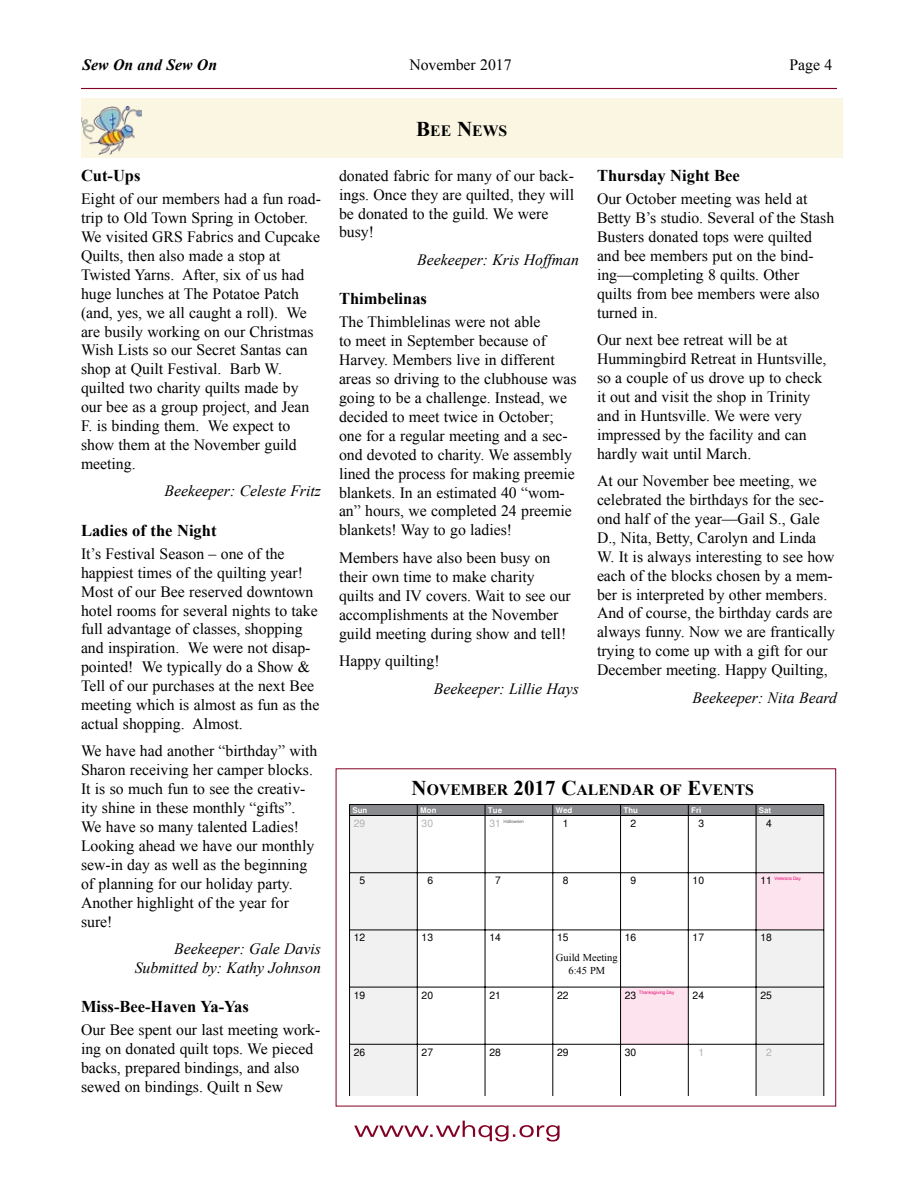
<style>
.page{position:relative;width:918px;height:1188px;background:#fff}
.page>*{position:absolute;margin:0;border:0;box-sizing:border-box;transform-origin:0 0}
.t1{font:700 16.5px "Times New Roman";color:#000}
.t2{font:15.75px/18.9px "Times New Roman";color:#000}
.t3{font:italic 15.75px/18.9px "Times New Roman";color:#000;text-align:right}
.t4{font:700 15.75px "Times New Roman";color:#000}
.t5{font:italic 700 15.75px "Times New Roman";color:#000}
.t6{font:10.5px/12.6px "Times New Roman";color:#000;text-align:center}
.t7{font:10.35px "Free Sans";color:#000}
.t8{font:10.35px "Free Sans";color:#b0b2b4}
.t9{font:700 7.8px "Free Sans";color:#fff}
.t10{font:4.5px "Free Sans";color:#e50471}
.t11{font:4.5px "Free Sans";color:#606164}
.s1{font-size:21px}
</style>
<div class="page">
<hr style="left:81px;top:88px;width:756px;height:1px;background:#820024">
<svg style="left:354px;top:1121px;width:206px;height:21px"></svg>
<div style="left:81px;top:99px;width:761px;height:59px;background:#faf6e2"></div>
<img style="left:81px;top:106px;width:61px;height:48px">
<div style="left:350px;top:805px;width:474px;height:10px;background:#898b8e"></div>
<div style="left:350px;top:815px;width:67px;height:58px;background:#f1f1f2"></div>
<div style="left:756px;top:815px;width:68px;height:58px;background:#f1f1f2"></div>
<div style="left:350px;top:873px;width:67px;height:57px;background:#f1f1f2"></div>
<div style="left:756px;top:873px;width:68px;height:57px;background:#fce3ee"></div>
<div style="left:350px;top:930px;width:67px;height:57px;background:#f1f1f2"></div>
<div style="left:756px;top:930px;width:68px;height:57px;background:#f1f1f2"></div>
<div style="left:350px;top:987px;width:67px;height:57px;background:#f1f1f2"></div>
<div style="left:621px;top:987px;width:67px;height:57px;background:#fce3ee"></div>
<div style="left:756px;top:987px;width:68px;height:57px;background:#f1f1f2"></div>
<div style="left:350px;top:1044px;width:67px;height:51px;background:#f1f1f2"></div>
<div style="left:756px;top:1044px;width:68px;height:51px;background:#f1f1f2"></div>
<hr style="left:350px;top:804px;width:474px;height:1px;background:#000">
<hr style="left:350px;top:815px;width:474px;height:1px;background:#000">
<hr style="left:350px;top:872px;width:474px;height:1px;background:#000">
<hr style="left:350px;top:930px;width:474px;height:1px;background:#000">
<hr style="left:350px;top:987px;width:474px;height:1px;background:#000">
<hr style="left:350px;top:1044px;width:474px;height:1px;background:#000">
<hr style="left:350px;top:1101px;width:474px;height:1px;background:#000">
<hr style="left:349px;top:805px;width:1px;height:290px;background:#000">
<hr style="left:417px;top:805px;width:1px;height:290px;background:#000">
<hr style="left:485px;top:805px;width:1px;height:290px;background:#000">
<hr style="left:553px;top:805px;width:1px;height:290px;background:#000">
<hr style="left:620px;top:805px;width:1px;height:290px;background:#000">
<hr style="left:688px;top:805px;width:1px;height:290px;background:#000">
<hr style="left:756px;top:805px;width:1px;height:290px;background:#000">
<hr style="left:824px;top:805px;width:1px;height:290px;background:#000">
<p class="t5" style="left:82px;top:54px;width:136px">Sew On and Sew On</p>
<p class="t2" style="left:409px;top:55px;width:104px">November 2017</p>
<p class="t2" style="left:789px;top:55px;width:32px">Page</p>
<p class="t1" style="left:81px;top:164px;width:61px">Cut-Ups</p>
<p class="t2" style="left:81px;top:189px;width:242px">Eight of our members had a fun road&shy;trip to Old Town Spring in October.<br>We visited GRS Fabrics and Cupcake<br>Quilts, then also made a stop at<br>Twisted Yarns. After, six of us had huge lunches at The Potatoe Patch (and, yes, we all caught a roll). We are busily working on our Christmas<br>Wish Lists so our Secret Santas can shop at Quilt Festival. Barb W. quilted two charity quilts made by our bee as a group project, and Jean<br>F. is binding them. We expect to show them at the November guild meeting.</p>
<p class="t3" style="left:165px;top:481px;width:158px">Beekeeper: Celeste Fritz</p>
<p class="t1" style="left:81px;top:519px;width:137px">Ladies of the Night</p>
<p class="t2" style="left:81px;top:544px;width:240px">It’s Festival Season – one of the happiest times of the quilting year!<br>Most of our Bee reserved downtown hotel rooms for several nights to take full advantage of classes, shopping and inspiration. We were not disap&shy;pointed! We typically do a Show &amp; Tell of our purchases at the next Bee meeting which is almost as fun as the actual shopping. Almost.</p>
<p class="t2" style="left:81px;top:742px;width:238px">We have had another “birthday” with<br>Sharon receiving her camper blocks.<br>It is so much fun to see the creativ&shy;ity shine in these monthly “gifts”.<br>We have so many talented Ladies!<br>Looking ahead we have our monthly sew-in day as well as the beginning of planning for our holiday party.<br>Another highlight of the year for sure!</p>
<p class="t3" style="left:135px;top:939px;width:188px">Beekeeper: Gale Davis<br>Submitted by: Kathy Johnson</p>
<p class="t1" style="left:81px;top:995px;width:169px">Miss-Bee-Haven Ya-Yas</p>
<p class="t2" style="left:81px;top:1021px;width:241px">Our Bee spent our last meeting work&shy;ing on donated quilt tops. We pieced backs, prepared bindings, and also sewed on bindings. Quilt n Sew</p>
<p class="t4" style="left:416px;top:119px;width:92px"><span class="s1">B</span>ee <span class="s1">N</span>ews</p>
<p class="t2" style="left:339px;top:166px;width:237px">donated fabric for many of our back&shy;ings. Once they are quilted, they will be donated to the guild. We were busy!</p>
<p class="t3" style="left:417px;top:250px;width:163px">Beekeeper: Kris Hoffman</p>
<p class="t1" style="left:339px;top:287px;width:90px">Thimbelinas</p>
<p class="t2" style="left:339px;top:313px;width:239px">The Thimblelinas were not able<br>to meet in September because of Harvey. Members live in different areas so driving to the clubhouse was going to be a challenge. Instead, we decided to meet twice in October; one for a regular meeting and a sec&shy;ond devoted to charity. We assembly lined the process for making preemie blankets. In an estimated 40 “wom&shy;an” hours, we completed 24 preemie blankets! Way to go ladies!</p>
<p class="t2" style="left:339px;top:548px;width:233px">Members have also been busy on their own time to make charity quilts and IV covers. Wait to see our accomplishments at the November guild meeting during show and tell!</p>
<p class="t2" style="left:339px;top:651px;width:102px">Happy quilting!</p>
<p class="t3" style="left:434px;top:679px;width:147px">Beekeeper: Lillie Hays</p>
<p class="t1" style="left:597px;top:164px;width:144px">Thursday Night Bee</p>
<p class="t2" style="left:597px;top:189px;width:239px">Our October meeting was held at<br>Betty B’s studio. Several of the Stash<br>Busters donated tops were quilted and bee members put on the bind&shy;ing—completing 8 quilts. Other quilts from bee members were also turned in.</p>
<p class="t2" style="left:597px;top:330px;width:231px">Our next bee retreat will be at<br>Hummingbird Retreat in Huntsville, so a couple of us drove up to check it out and visit the shop in Trinity and in Huntsville. We were very impressed by the facility and can hardly wait until March.</p>
<p class="t2" style="left:597px;top:471px;width:239px">At our November bee meeting, we celebrated the birthdays for the sec&shy;ond half of the year—Gail S., Gale D., Nita, Betty, Carolyn and Linda W. It is always interesting to see how each of the blocks chosen by a mem&shy;ber is interpreted by other members.<br>And of course, the birthday cards are always funny. Now we are frantically trying to come up with a gift for our December meeting. Happy Quilting,</p>
<p class="t3" style="left:692px;top:688px;width:146px">Beekeeper: Nita Beard</p>
<p class="t4" style="left:412px;top:779px;width:344px"><span class="s1">N</span>ovember <span class="s1">2017 C</span>alendar of <span class="s1">E</span>vents</p>
<p class="t9" style="left:352px;top:804px;width:16px">Sun</p>
<p class="t9" style="left:420px;top:804px;width:18px">Mon</p>
<p class="t9" style="left:488px;top:804px;width:16px">Tue</p>
<p class="t9" style="left:556px;top:804px;width:18px">Wed</p>
<p class="t9" style="left:623px;top:804px;width:16px">Thu</p>
<p class="t9" style="left:691px;top:804px;width:12px">Fri</p>
<p class="t9" style="left:759px;top:804px;width:14px">Sat</p>
<p class="t8" style="left:354px;top:817px;width:13px">29</p>
<p class="t8" style="left:422px;top:817px;width:13px">30</p>
<p class="t8" style="left:489px;top:817px;width:13px">31</p>
<p class="t11" style="left:503px;top:819px;width:22px">Halloween</p>
<p class="t7" style="left:563px;top:817px;width:7px">1</p>
<p class="t7" style="left:631px;top:817px;width:7px">2</p>
<p class="t7" style="left:698px;top:817px;width:7px">3</p>
<p class="t7" style="left:766px;top:817px;width:7px">4</p>
<p class="t7" style="left:360px;top:875px;width:7px">5</p>
<p class="t7" style="left:427px;top:875px;width:7px">6</p>
<p class="t7" style="left:495px;top:875px;width:7px">7</p>
<p class="t7" style="left:563px;top:875px;width:7px">8</p>
<p class="t7" style="left:631px;top:875px;width:7px">9</p>
<p class="t7" style="left:693px;top:875px;width:13px">10</p>
<p class="t7" style="left:760px;top:875px;width:13px">11</p>
<p class="t10" style="left:774px;top:876px;width:28px">Veterans Day</p>
<p class="t7" style="left:354px;top:932px;width:13px">12</p>
<p class="t7" style="left:422px;top:932px;width:13px">13</p>
<p class="t7" style="left:489px;top:932px;width:13px">14</p>
<p class="t7" style="left:557px;top:932px;width:13px">15</p>
<p class="t7" style="left:625px;top:932px;width:13px">16</p>
<p class="t7" style="left:693px;top:932px;width:13px">17</p>
<p class="t7" style="left:760px;top:932px;width:13px">18</p>
<p class="t6" style="left:556px;top:951px;width:63px">Guild Meeting<br>6:45 PM</p>
<p class="t7" style="left:354px;top:989px;width:13px">19</p>
<p class="t7" style="left:422px;top:989px;width:13px">20</p>
<p class="t7" style="left:489px;top:989px;width:13px">21</p>
<p class="t7" style="left:557px;top:989px;width:13px">22</p>
<p class="t7" style="left:625px;top:989px;width:13px">23</p>
<p class="t10" style="left:639px;top:990px;width:37px">Thanksgiving Day</p>
<p class="t7" style="left:693px;top:989px;width:13px">24</p>
<p class="t7" style="left:760px;top:989px;width:13px">25</p>
<p class="t7" style="left:354px;top:1046px;width:13px">26</p>
<p class="t7" style="left:422px;top:1046px;width:13px">27</p>
<p class="t7" style="left:489px;top:1046px;width:13px">28</p>
<p class="t7" style="left:557px;top:1046px;width:13px">29</p>
<p class="t7" style="left:625px;top:1046px;width:13px">30</p>
<p class="t8" style="left:698px;top:1046px;width:7px">1</p>
<p class="t8" style="left:766px;top:1046px;width:7px">2</p>
</div>
